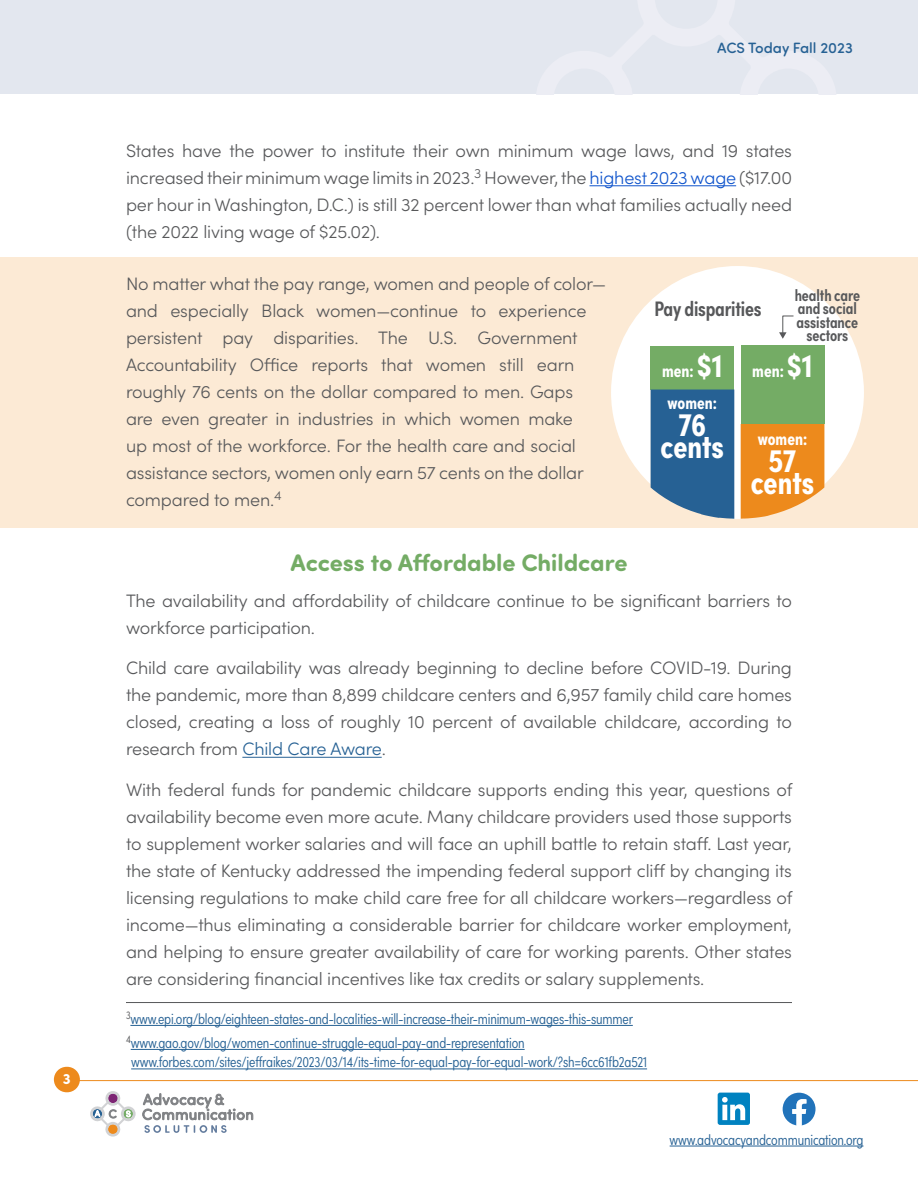
<style>
.page{position:relative;width:918px;height:1188px;background:#fff}
.page>*{position:absolute;margin:0;border:0;box-sizing:border-box;transform-origin:0 0}
.t1{font:700 33px "Sofia Pro Condensed";letter-spacing:-.005em;color:#fff}
.subhead_shading{font:700 24px "Sofia Pro Soft";color:#74ac65}
.t2{font:600 21px "Sofia Pro Condensed";letter-spacing:-.01em;color:#57585a}
.text{font:300 18px/27px "Sofia Pro";letter-spacing:-.01em;color:#57585a;text-align:justify}
.text_last_pp{font:300 18px/27px "Sofia Pro";letter-spacing:-.01em;color:#57585a}
.t3{font:700 18px/31.5px "Sofia Pro Condensed";color:#fff;text-align:center}
.t4{font:600 16.5px/13.5px "Sofia Pro Condensed";letter-spacing:-.005em;color:#57585a;text-align:center}
.footnote{font:300 15px "Sofia Pro Condensed";letter-spacing:-.01em;color:#266194}
.t5{font:500 15px "Sofia Pro Soft";color:#266194}
.t6{font:700 15px "Sofia Pro Soft";color:#fff}
.s1{color:#15c}
.s2{font-size:33px}
.s3{color:#266194}
</style>
<div class="page">
<div style="left:0;top:0;width:918px;height:94px;background:#e3e7ef"></div>
<hr style="left:75px;top:1080px;width:843px;height:1px;background:#ed8a1c">
<div style="left:54px;top:1067px;width:26px;height:25px;background:#ed8a1c;border-radius:13px"></div>
<svg style="left:143px;top:1093px;width:110px;height:40px"></svg>
<svg style="left:90px;top:1091px;width:46px;height:46px"></svg>
<hr style="left:670px;top:1146px;width:193px;height:1px;background:#266194">
<svg style="left:783px;top:1093px;width:33px;height:33px"></svg>
<svg style="left:718px;top:1093px;width:32px;height:32px"></svg>
<div style="left:0;top:257px;width:918px;height:270px;background:#fcead5"></div>
<hr style="left:590px;top:185px;width:146px;height:1px;background:#15c">
<hr style="left:242px;top:757px;width:140px;height:1px;background:#266194">
<hr style="left:126px;top:1002px;width:666px;height:1px;background:#57585a">
<hr style="left:130px;top:1025px;width:503px;height:1px;background:#266194">
<hr style="left:131px;top:1049px;width:394px;height:1px;background:#266194">
<hr style="left:131px;top:1069px;width:516px;height:1px;background:#266194">
<svg style="left:611px;top:266px;width:253px;height:253px;fill:#fff"></svg>
<div style="left:741px;top:346px;width:83px;height:78px;background:#74ac65"></div>
<svg style="left:741px;top:424px;width:83px;height:95px;background:#ee942f"></svg>
<div style="left:651px;top:346px;width:83px;height:44px;background:#74ac65"></div>
<svg style="left:651px;top:390px;width:83px;height:129px;background:#366b99"></svg>
<svg style="left:779px;top:315px;width:15px;height:24px"></svg>
<p class="t6" style="left:63px;top:1068px;width:10px">3</p>
<p class="t5" style="left:717px;top:37px;width:137px">ACS Today Fall 2023</p>
<p class="text" style="left:126px;top:136px;width:668px">States have the power to institute their own minimum wage laws, and 19 states increased their minimum wage limits in 2023.<sup>3</sup> However, the <span class="s1">highest 2023 wage</span> ($17.00 per hour in Washington, D.C.) is still 32 percent lower than what families actually need (the 2022 living wage of $25.02).</p>
<p class="text_last_pp" style="left:126px;top:270px;width:481px">No matter what the pay range, women and people of color— and especially Black women—continue to experience persistent pay disparities. The U.S. Government Accountability Office reports that women still earn roughly 76 cents on the dollar compared to men. Gaps<br>are even greater in industries in which women make<br>up most of the workforce. For the health care and social assistance sectors, women only earn 57 cents on the dollar compared to men.<sup>4</sup></p>
<p class="t4" style="left:795px;top:287px;width:67px">health care and social assistance sectors</p>
<p class="t2" style="left:654px;top:293px;width:109px">Pay disparities</p>
<p class="t3" style="left:662px;top:354px;width:62px">men: <span class="s2">$1 </span>women:</p>
<p class="t1" style="left:678px;top:399px;width:29px">76</p>
<p class="t1" style="left:661px;top:421px;width:65px">cents</p>
<p class="t3" style="left:752px;top:354px;width:62px">men: <span class="s2">$1</span></p>
<p class="t3" style="left:758px;top:421px;width:51px">women:</p>
<p class="t1" style="left:768px;top:435px;width:29px">57</p>
<p class="t1" style="left:751px;top:457px;width:65px">cents</p>
<p class="subhead_shading" style="left:291px;top:545px;width:338px">Access to Affordable Childcare</p>
<p class="text" style="left:126px;top:586px;width:668px">The availability and affordability of childcare continue to be significant barriers to workforce participation.</p>
<p class="text" style="left:126px;top:654px;width:668px">Child care availability was already beginning to decline before COVID-19. During the pandemic, more than 8,899 childcare centers and 6,957 family child care homes closed, creating a loss of roughly 10 percent of available childcare, according to research from <span class="s3">Child Care Aware</span>.</p>
<p class="text" style="left:126px;top:775px;width:668px">With federal funds for pandemic childcare supports ending this year, questions of availability become even more acute. Many childcare providers used those supports to supplement worker salaries and will face an uphill battle to retain staff. Last year, the state of Kentucky addressed the impending federal support cliff by changing its licensing regulations to make child care free for all childcare workers—regardless of income—thus eliminating a considerable barrier for childcare worker employment, and helping to ensure greater availability of care for working parents. Other states are considering financial incentives like tax credits or salary supplements.</p>
<p class="footnote" style="left:126px;top:1008px;width:509px"><sup>3</sup>www.epi.org/blog/eighteen-states-and-localities-will-increase-their-minimum-wages-this-summer</p>
<p class="footnote" style="left:126px;top:1032px;width:400px"><sup>4</sup>www.gao.gov/blog/women-continue-struggle-equal-pay-and-representation</p>
<p class="footnote" style="left:131px;top:1051px;width:517px">www.forbes.com/sites/jeffraikes/2023/03/14/its-time-for-equal-pay-for-equal-work/?sh=6cc61fb2a521</p>
<p class="footnote" style="left:670px;top:1128px;width:195px">www.advocacyandcommunication.org</p>
</div>
